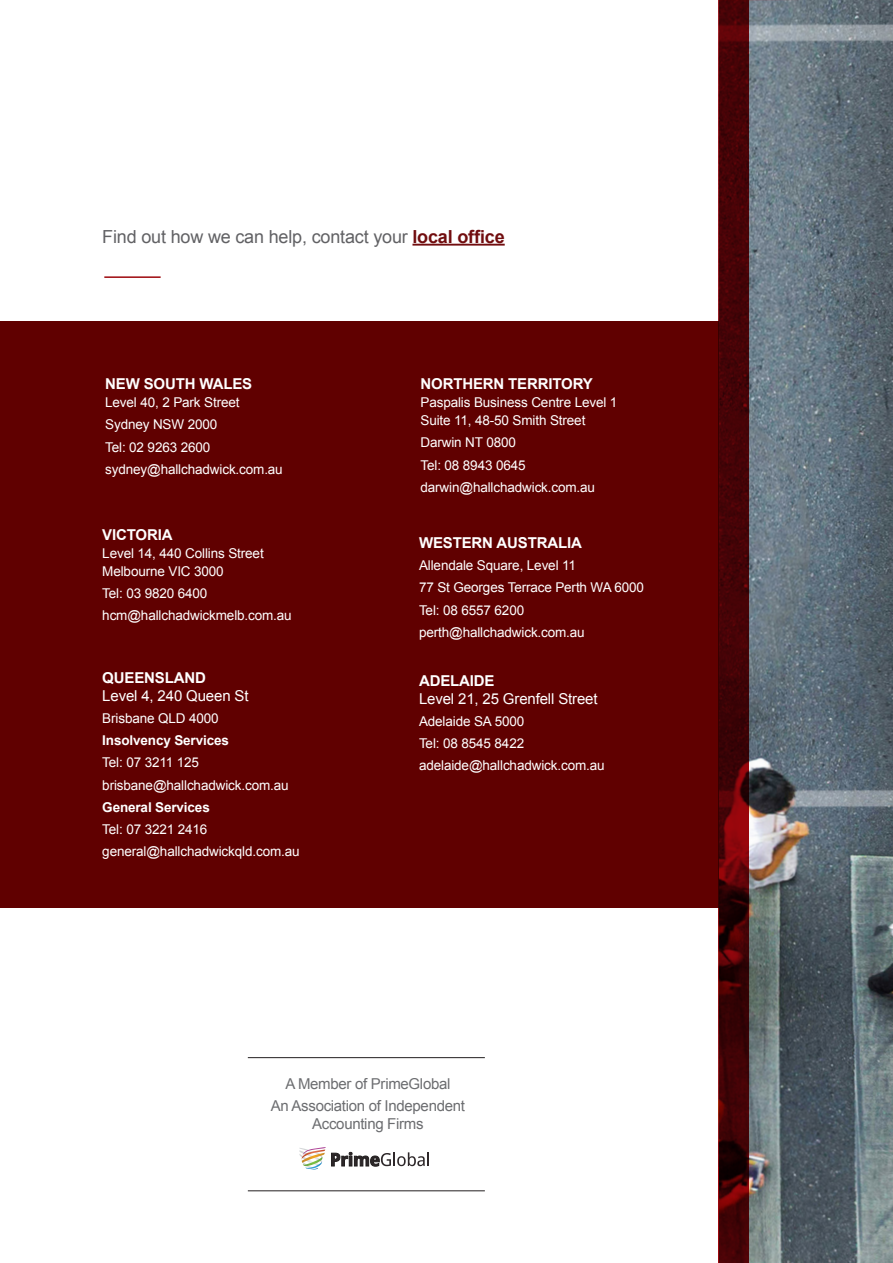
<style>
.page{position:relative;width:893px;height:1263px;background:#fff}
.page>*{position:absolute;margin:0;border:0;box-sizing:border-box;transform-origin:0 0}
.t1{font:18px "Arial";letter-spacing:-.01em;color:#616164}
.t2{font:15px/18px "Arial";letter-spacing:-.02em;color:#6c6d70;text-align:center}
.t3{font:15px/18px "Arial";letter-spacing:-.01em;color:#fff}
.t4{font:700 15px "Arial";letter-spacing:-.01em;color:#fff}
.t5{font:13.5px/18px "Arial";letter-spacing:-.01em;color:#fff}
.t6{font:700 13.5px "Arial";letter-spacing:-.01em;color:#fff}
.s1{font-weight:700;color:#710d0f}
.s2{font-weight:700}
</style>
<div class="page">
<div style="left:0;top:321px;width:719px;height:586px;background:#600000"></div>
<img style="left:719px;top:0;width:174px;height:1263px">
<svg style="left:299px;top:1147px;width:130px;height:23px"></svg>
<hr style="left:248px;top:1057px;width:237px;height:1px;background:#231f20">
<hr style="left:248px;top:1190px;width:237px;height:1px;background:#231f20">
<hr style="left:104px;top:276px;width:57px;height:2px;background:#9d070d">
<hr style="left:412px;top:244px;width:93px;height:2px;background:#710d0f">
<p class="t1" style="left:102px;top:225px;width:404px">Find out how we can help, contact your <span class="s1">local office</span></p>
<p class="t4" style="left:105px;top:374px;width:149px">NEW SOUTH WALES</p>
<p class="t5" style="left:105px;top:393px;width:136px">Level 40, 2 Park Street</p>
<p class="t5" style="left:105px;top:416px;width:114px">Sydney NSW 2000</p>
<p class="t5" style="left:105px;top:438px;width:107px">Tel: 02 9263 2600</p>
<p class="t5" style="left:105px;top:460px;width:179px">sydney@hallchadwick.com.au</p>
<p class="t4" style="left:102px;top:524px;width:72px">VICTORIA</p>
<p class="t5" style="left:102px;top:544px;width:163px">Level 14, 440 Collins Street<br>Melbourne VIC 3000</p>
<p class="t5" style="left:102px;top:584px;width:107px">Tel: 03 9820 6400</p>
<p class="t5" style="left:102px;top:607px;width:191px">hcm@hallchadwickmelb.com.au</p>
<p class="t3" style="left:102px;top:668px;width:148px"><span class="s2">QUEENSLAND<br></span>Level 4, 240 Queen St</p>
<p class="t5" style="left:102px;top:709px;width:118px">Brisbane QLD 4000</p>
<p class="t6" style="left:102px;top:731px;width:128px">Insolvency Services</p>
<p class="t5" style="left:102px;top:754px;width:98px">Tel: 07 3211 125</p>
<p class="t5" style="left:102px;top:776px;width:188px">brisbane@hallchadwick.com.au</p>
<p class="t6" style="left:102px;top:798px;width:109px">General Services</p>
<p class="t5" style="left:102px;top:820px;width:107px">Tel: 07 3221 2416</p>
<p class="t5" style="left:102px;top:843px;width:199px">general@hallchadwickqld.com.au</p>
<p class="t4" style="left:420px;top:374px;width:174px">NORTHERN TERRITORY</p>
<p class="t5" style="left:420px;top:393px;width:198px">Paspalis Business Centre Level 1<br>Suite 11, 48-50 Smith Street</p>
<p class="t5" style="left:420px;top:434px;width:97px">Darwin NT 0800</p>
<p class="t5" style="left:420px;top:456px;width:107px">Tel: 08 8943 0645</p>
<p class="t5" style="left:420px;top:478px;width:176px">darwin@hallchadwick.com.au</p>
<p class="t4" style="left:419px;top:533px;width:164px">WESTERN AUSTRALIA</p>
<p class="t5" style="left:419px;top:556px;width:158px">Allendale Square, Level 11</p>
<p class="t5" style="left:419px;top:579px;width:227px">77 St Georges Terrace Perth WA 6000</p>
<p class="t5" style="left:419px;top:601px;width:107px">Tel: 08 6557 6200</p>
<p class="t5" style="left:419px;top:623px;width:167px">perth@hallchadwick.com.au</p>
<p class="t3" style="left:419px;top:671px;width:180px"><span class="s2">ADELAIDE<br></span>Level 21, 25 Grenfell Street</p>
<p class="t5" style="left:419px;top:712px;width:107px">Adelaide SA 5000</p>
<p class="t5" style="left:419px;top:734px;width:107px">Tel: 08 8545 8422</p>
<p class="t5" style="left:419px;top:757px;width:187px">adelaide@hallchadwick.com.au</p>
<p class="t2" style="left:285px;top:1075px;width:167px">A Member of PrimeGlobal</p>
<p class="t2" style="left:271px;top:1097px;width:196px">An Association of Independent<br>Accounting Firms</p>
</div>
